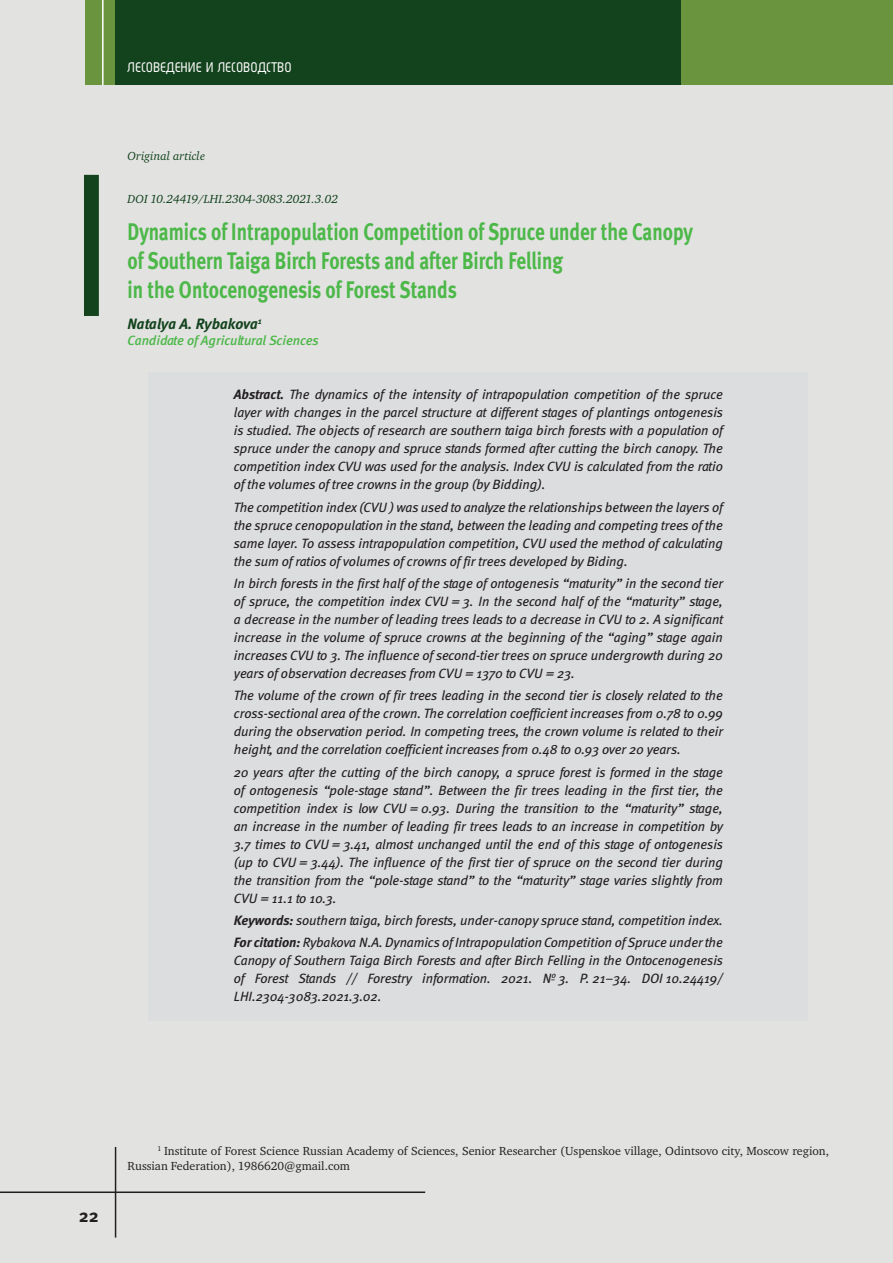
<style>
.page{position:relative;width:893px;height:1263px;background:#e2e2e1}
.page>*{position:absolute;margin:0;border:0;box-sizing:border-box;transform-origin:0 0}
.Zag_1{font:24px/28.8px "Meta Bold LFC";color:#4cb848;scale:.8 1}
.t1{font:18px "Meta Bold C";color:#231f20}
.t2{font:700 16.5px "Magic C";color:#fff}
.Zag_Avtor{font:italic 15px "Meta Bold C";color:#13431d}
.Annotaciya{font:italic 13.5px/18px "Meta Book C";letter-spacing:-.01em;color:#231f20;text-align:justify}
.Zag_Avtor_01{font:italic 13.5px "Meta Medium C";letter-spacing:-.01em;color:#4cb848}
.Primechanie{font:12px/14.4px "Charter C";color:#231f20}
.UDK{font:italic 12px "Charter C";color:#13431d}
.s1{font-family:"Meta Bold C"}
</style>
<div class="page">
<div style="left:85px;top:0;width:808px;height:85px;background:#6b943e"></div>
<div style="left:115px;top:0;width:565px;height:85px;background:#13431d"></div>
<hr style="left:102px;top:0;width:2px;height:85px;background:#fff">
<hr style="left:0;top:1191px;width:425px;height:2px;background:#231f20">
<hr style="left:115px;top:1147px;width:1px;height:90px;background:#231f20">
<div style="left:84px;top:175px;width:15px;height:141px;background:#13431d"></div>
<div style="left:149px;top:372px;width:659px;height:137px;background:#dcdddf"></div>
<div style="left:149px;top:484px;width:659px;height:102px;background:#dcdddf"></div>
<div style="left:149px;top:560px;width:659px;height:138px;background:#dcdddf"></div>
<div style="left:149px;top:673px;width:659px;height:101px;background:#dcdddf"></div>
<div style="left:149px;top:749px;width:659px;height:173px;background:#dcdddf"></div>
<div style="left:149px;top:919px;width:659px;height:102px;background:#dcdddf"></div>
<p class="t2" style="left:128px;top:60px;width:166px">ЛЕСОВЕДЕНИЕ И ЛЕСОВОДСТВО</p>
<p class="UDK" style="left:128px;top:149px;width:79px">Original аrticle</p>
<p class="UDK" style="left:128px;top:192px;width:212px">DOI 10.24419/LHI.2304-3083.2021.3.02</p>
<p class="Zag_1" style="left:128px;top:217px;width:708px">Dynamics of Intrapopulation Competition of Spruce under the Canopy of Southern Taiga Birch Forests and after Birch Felling<br>in the Ontocenogenesis of Forest Stands</p>
<p class="Zag_Avtor" style="left:128px;top:314px;width:136px">Natalya A. Rybakova<sup>1</sup></p>
<p class="Zag_Avtor_01" style="left:128px;top:332px;width:193px">Сandidate of Agricultural Sciences</p>
<p class="Annotaciya" style="left:234px;top:386px;width:491px"><span class="s1">Abstract.</span> The dynamics of the intensity of intrapopulation competition of the spruce layer with changes in the parcel structure at different stages of plantings ontogenesis is studied. The objects of research are southern taiga birch forests with a population of spruce under the canopy and spruce stands formed after cutting the birch canopy. The competition index CVU was used for the analysis. Index CVU is calculated from the ratio of the volumes of tree crowns in the group (by Bidding).</p>
<p class="Annotaciya" style="left:234px;top:498px;width:491px">The competition index (CVU ) was used to analyze the relationships between the layers of the spruce cenopopulation in the stand, between the leading and competing trees of the same layer. To assess intrapopulation competition, CVU used the method of calculating the sum of ratios of volumes of crowns of fir trees developed by Biding.</p>
<p class="Annotaciya" style="left:234px;top:574px;width:491px">In birch forests in the first half of the stage of ontogenesis “maturity” in the second tier of spruce, the competition index CVU = 3. In the second half of the “maturity” stage, a decrease in the number of leading trees leads to a decrease in CVU to 2. A significant increase in the volume of spruce crowns at the beginning of the “aging” stage again increases CVU to 3. The influence of second-tier trees on spruce undergrowth during 20 years of observation decreases from CVU = 1370 to CVU = 23.</p>
<p class="Annotaciya" style="left:234px;top:686px;width:491px">The volume of the crown of fir trees leading in the second tier is closely related to the cross-sectional area of the crown. The correlation coefficient increases from 0.78 to 0.99 during the observation period. In competing trees, the crown volume is related to their height, and the correlation coefficient increases from 0.48 to 0.93 over 20 years.</p>
<p class="Annotaciya" style="left:234px;top:763px;width:491px">20 years after the cutting of the birch canopy, a spruce forest is formed in the stage of ontogenesis “pole-stage stand”. Between the fir trees leading in the first tier, the competition index is low CVU = 0.93. During the transition to the “maturity” stage, an increase in the number of leading fir trees leads to an increase in competition by 3.7 times to CVU = 3.41, almost unchanged until the end of this stage of ontogenesis (up to CVU = 3.44). The influence of the first tier of spruce on the second tier during the transition from the “pole-stage stand” to the “maturity” stage varies slightly from CVU = 11.1 to 10.3.</p>
<p class="Annotaciya" style="left:234px;top:911px;width:490px"><span class="s1">Keywords:</span> southern taiga, birch forests, under-canopy spruce stand, competition index.</p>
<p class="Annotaciya" style="left:234px;top:933px;width:491px"><span class="s1">For citation:</span> Rybakova N.A. Dynamics of Intrapopulation Competition of Spruce under the Canopy of Southern Taiga Birch Forests and after Birch Felling in the Ontocenogenesis of Forest Stands // Forestry information. 2021. № 3. P. 21–34. DOI 10.24419/ LHI.2304-3083.2021.3.02.</p>
<h2 class="t1" style="left:79px;top:1205px;width:21px">22</h2>
<p class="Primechanie" style="left:128px;top:1144px;width:703px;text-indent:30px"><sup>1</sup> Institute of Forest Science Russian Academy of Sciences, Senior Researcher (Uspenskoe village, Odintsovo city, Moscow region,<br>Russian Federation), 1986620@gmail.com</p>
</div>
